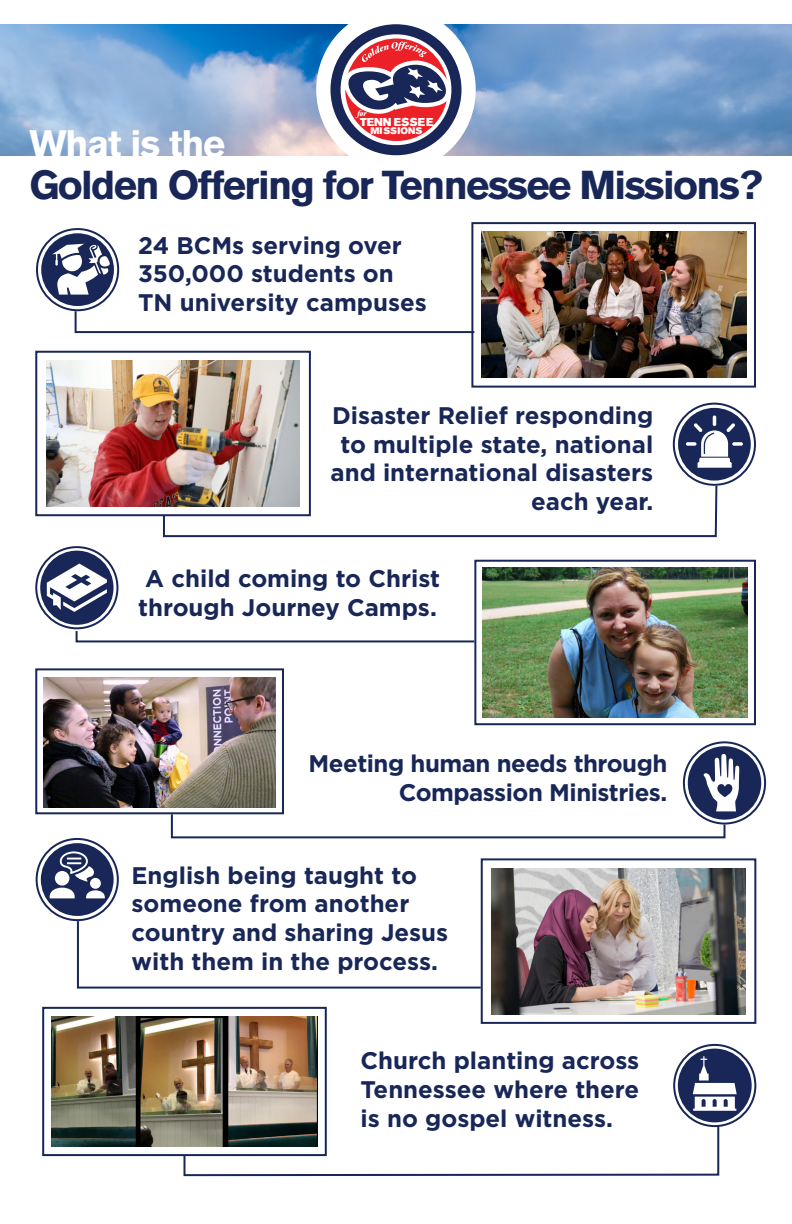
<style>
.page{position:relative;width:792px;height:1224px;background:#fff}
.page>*{position:absolute;margin:0;border:0;box-sizing:border-box;transform-origin:0 0}
.t1{font:700 40px "Akzidenz Grotesk Std";letter-spacing:-.04em;color:#182757}
.t2{font:700 38px "Akzidenz Grotesk Std";letter-spacing:-.03em;color:#fff}
.t3{font:700 24px/28.8px "Gotham";color:#182757}
.t4{font:700 24px/28.8px "Gotham";letter-spacing:-.02em;color:#182757;text-align:right}
.t5{font:11.4px "Akzidenz Grotesk Std Super";color:#fff}
.t6{font:9.4px "Akzidenz Grotesk Std Super";color:#fff}
.t7{font:italic 700 8.4px "Stone Print";color:#fff}
</style>
<div class="page">
<img style="left:0;top:24px;width:792px;height:131px">
<div style="left:316px;top:8px;width:160px;height:164px;background:#fff;border-radius:50%"></div>
<svg style="left:329px;top:24px;width:134px;height:132px"></svg>
<img style="left:481px;top:232px;width:265px;height:146px">
<img style="left:52px;top:1016px;width:265px;height:131px">
<div style="left:471px;top:222px;width:285px;height:166px;border:2px solid #182757"></div>
<svg style="left:41px;top:233px;width:434px;height:101px"></svg>
<img style="left:46px;top:361px;width:254px;height:145px">
<div style="left:35px;top:351px;width:276px;height:165px;border:2px solid #182757"></div>
<svg style="left:162px;top:408px;width:589px;height:130px"></svg>
<img style="left:492px;top:990px;width:253px;height:24px">
<div style="left:481px;top:858px;width:275px;height:166px;border:2px solid #182757"></div>
<img style="left:44px;top:677px;width:232px;height:69px">
<div style="left:35px;top:668px;width:249px;height:146px;border:2px solid #182757"></div>
<div style="left:42px;top:1007px;width:285px;height:149px;border:2px solid #182757"></div>
<svg style="left:41px;top:746px;width:720px;height:244px"></svg>
<img style="left:483px;top:568px;width:265px;height:149px">
<div style="left:474px;top:560px;width:282px;height:165px;border:2px solid #182757"></div>
<svg style="left:40px;top:551px;width:436px;height:92px"></svg>
<svg style="left:182px;top:1049px;width:570px;height:128px"></svg>
<p class="t7" style="left:357px;top:109px;width:11px">for</p>
<p class="t5" style="left:360px;top:115px;width:75px">TENN ESSEE</p>
<p class="t6" style="left:370px;top:125px;width:53px">MISSIONS</p>
<p class="t2" style="left:29px;top:122px;width:198px">What is the</p>
<p class="t1" style="left:29px;top:162px;width:735px">Golden Offering for Tennessee Missions?</p>
<p class="t3" style="left:138px;top:231px;width:265px">24 BCMs serving over<br>350,000 students on</p>
<p class="t3" style="left:138px;top:288px;width:290px">TN university campuses</p>
<p class="t3" style="left:331px;top:401px;width:324px;text-align:right">Disaster Relief responding to multiple state, national and international disasters each year.</p>
<p class="t3" style="left:138px;top:564px;width:304px">A child coming to Christ through Journey Camps.</p>
<p class="t4" style="left:309px;top:749px;width:360px">Meeting human needs through<br>Compassion Ministries.</p>
<p class="t3" style="left:132px;top:861px;width:318px">English being taught to someone from another country and sharing Jesus with them in the process.</p>
<p class="t3" style="left:361px;top:1046px;width:280px;text-align:justify">Church planting across Tennessee where there is no gospel witness.</p>
</div>
